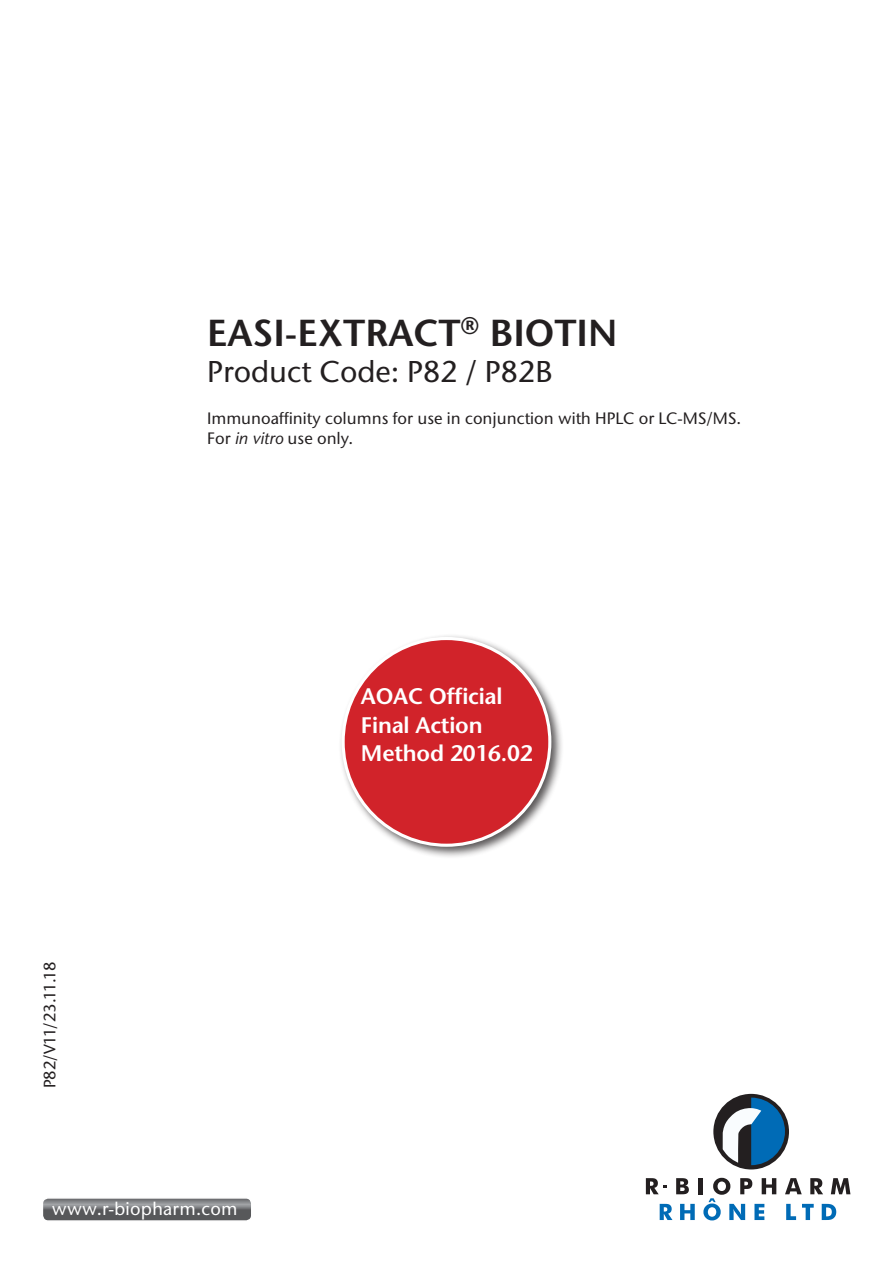
<style>
.page{position:relative;width:893px;height:1263px;background:#fff}
.page>*{position:absolute;margin:0;border:0;box-sizing:border-box;transform-origin:0 0}
.t1{font:600 37.5px "Stone Sans";color:#231f20}
.t2{font:30px "ITC Stone Sans";color:#231f20}
.t3{font:600 22.5px/28.5px "Stone Sans";letter-spacing:-.01em;color:#fff}
.t4{font:18.15px "ITC Stone Sans";letter-spacing:.015em;color:#fff}
.t5{font:16.5px/19.8px "ITC Stone Sans";color:#231f20}
.s1{font-family:"Stone Sans";font-style:italic}
</style>
<div class="page">
<div style="left:713px;top:1094px;width:76px;height:75px;background:#231f20;border-radius:50%"></div>
<svg style="left:723px;top:1097px;width:62px;height:68px"></svg>
<svg style="left:646px;top:1178px;width:21px;height:16px"></svg>
<svg style="left:676px;top:1178px;width:13px;height:16px"></svg>
<hr style="left:699px;top:1178px;width:4px;height:16px;background:#231f20">
<svg style="left:785px;top:1178px;width:17px;height:16px"></svg>
<svg style="left:810px;top:1178px;width:13px;height:16px"></svg>
<svg style="left:831px;top:1178px;width:19px;height:16px"></svg>
<svg style="left:660px;top:1204px;width:12px;height:16px"></svg>
<svg style="left:680px;top:1204px;width:15px;height:16px"></svg>
<svg style="left:703px;top:1178px;width:73px;height:42px"></svg>
<svg style="left:786px;top:1204px;width:10px;height:16px"></svg>
<svg style="left:802px;top:1204px;width:12px;height:16px"></svg>
<svg style="left:822px;top:1204px;width:14px;height:16px"></svg>
<svg style="left:45px;top:1200px;width:205px;height:19px;background:#6f7072"></svg>
<div style="left:42px;top:1197px;width:211px;height:25px;border:2px solid #fff;border-radius:6px"></div>
<div style="left:338px;top:633px;width:226px;height:226px;background:#231f20;opacity:.75"></div>
<div style="left:343px;top:638px;width:207px;height:207px;background:#d1232a;border-radius:50%"></div>
<h1 class="t1" style="left:207px;top:310px;width:412px">EASI-EXTRACT<sup>®</sup> BIOTIN</h1>
<h2 class="t2" style="left:207px;top:354px;width:347px">Product Code: P82 / P82B</h2>
<p class="t5" style="left:207px;top:408px;width:536px">Immunoaffinity columns for use in conjunction with HPLC or LC-MS/MS.<br>For <span class="s1">in vitro</span> use only.</p>
<p class="t5" style="left:40px;top:1088px;width:128px;rotate:-90deg">P82/V11/23.11.18</p>
<p class="t4" style="left:52px;top:1198px;width:187px">www.r-biopharm.com</p>
<h3 class="t3" style="left:361px;top:682px;width:173px">AOAC Official<br>Final Action<br>Method 2016.02</h3>
</div>
